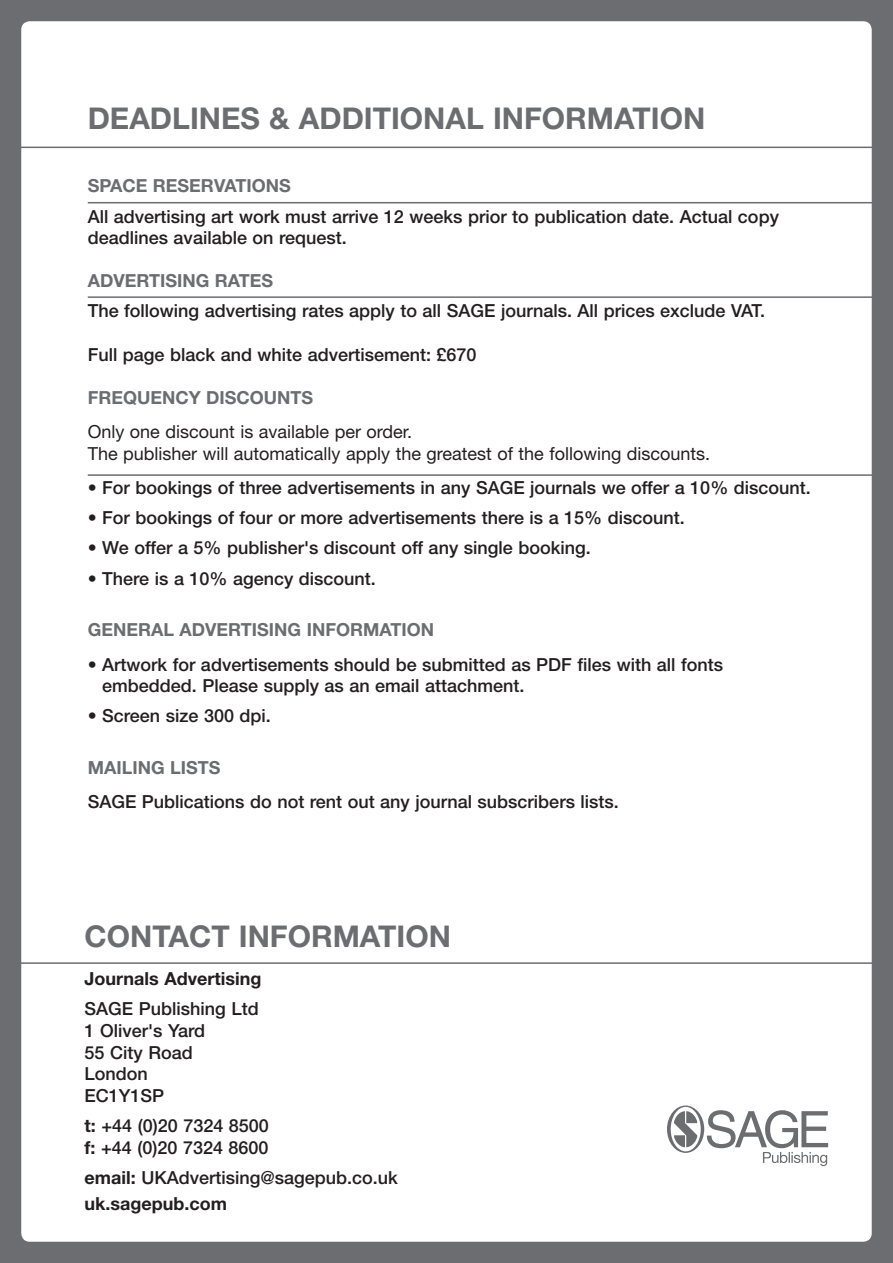
<style>
.page{position:relative;width:893px;height:1263px;background:#6c6d70}
.page>*{position:absolute;margin:0;border:0;box-sizing:border-box;transform-origin:0 0}
.t1{font:700 30px "Helvetica Neue LT Std";color:#6c6d70}
.t2{font:500 18px/21.6px "Helvetica Neue LT Std";color:#231f20}
.t3{font:18px/21.6px "Helvetica Neue LT Std";color:#231f20}
.t4{font:700 18px "Helvetica Neue LT Std";color:#6c6d70}
.t5{font:700 18px "Helvetica Neue LT Std";color:#231f20}
.s1{font-weight:700}
</style>
<div class="page">
<div style="left:21px;top:21px;width:851px;height:1221px;background:#fff;border-radius:9px"></div>
<hr style="left:88px;top:202px;width:799px;height:1px;background:#6c6d70">
<hr style="left:88px;top:296px;width:800px;height:2px;background:#6c6d70">
<hr style="left:88px;top:474px;width:802px;height:2px;background:#6c6d70">
<hr style="left:6px;top:147px;width:887px;height:1px;background:#6c6d70">
<hr style="left:3px;top:962px;width:887px;height:2px;background:#6c6d70">
<svg style="left:667px;top:1105px;width:161px;height:61px"></svg>
<p class="t1" style="left:88px;top:100px;width:619px">DEADLINES &amp; ADDITIONAL INFORMATION</p>
<p class="t4" style="left:88px;top:175px;width:205px">SPACE RESERVATIONS</p>
<p class="t2" style="left:88px;top:205px;width:693px">All advertising art work must arrive 12 weeks prior to publication date. Actual copy deadlines available on request.</p>
<p class="t4" style="left:88px;top:270px;width:187px">ADVERTISING RATES</p>
<p class="t2" style="left:88px;top:300px;width:679px">The following advertising rates apply to all SAGE journals. All prices exclude VAT.</p>
<p class="t2" style="left:88px;top:343px;width:390px">Full page black and white advertisement: £670</p>
<p class="t4" style="left:88px;top:386px;width:227px">FREQUENCY DISCOUNTS</p>
<p class="t3" style="left:88px;top:421px;width:624px">Only one discount is available per order.<br>The publisher will automatically apply the greatest of the following discounts.</p>
<p class="t2" style="left:88px;top:477px;width:725px">• For bookings of three advertisements in any SAGE journals we offer a 10% discount.</p>
<p class="t2" style="left:88px;top:507px;width:598px">• For bookings of four or more advertisements there is a 15% discount.</p>
<p class="t2" style="left:88px;top:537px;width:504px">• We offer a 5% publisher's discount off any single booking.</p>
<p class="t2" style="left:88px;top:567px;width:290px">• There is a 10% agency discount.</p>
<p class="t4" style="left:88px;top:619px;width:348px">GENERAL ADVERTISING INFORMATION</p>
<p class="t2" style="left:102px;top:653px;width:622px;text-indent:-15px">• Artwork for advertisements should be submitted as PDF files with all fonts embedded. Please supply as an email attachment.</p>
<p class="t2" style="left:88px;top:705px;width:185px">• Screen size 300 dpi.</p>
<p class="t4" style="left:88px;top:756px;width:134px">MAILING LISTS</p>
<p class="t2" style="left:88px;top:791px;width:533px">SAGE Publications do not rent out any journal subscribers lists.</p>
<p class="t1" style="left:85px;top:917px;width:368px">CONTACT INFORMATION</p>
<p class="t5" style="left:85px;top:968px;width:178px">Journals Advertising</p>
<p class="t2" style="left:85px;top:998px;width:176px">SAGE Publishing Ltd</p>
<p class="t2" style="left:85px;top:1020px;width:122px">1 Oliver's Yard</p>
<p class="t2" style="left:85px;top:1041px;width:110px">55 City Road</p>
<p class="t2" style="left:85px;top:1063px;width:65px">London</p>
<p class="t2" style="left:85px;top:1084px;width:81px">EC1Y1SP</p>
<p class="t2" style="left:85px;top:1114px;width:186px"><span class="s1">t:</span> +44 (0)20 7324 8500</p>
<p class="t2" style="left:85px;top:1136px;width:185px"><span class="s1">f:</span> +44 (0)20 7324 8600</p>
<p class="t2" style="left:85px;top:1166px;width:315px"><span class="s1">email:</span> UKAdvertising@sagepub.co.uk</p>
<p class="t5" style="left:85px;top:1192px;width:144px">uk.sagepub.com</p>
</div>
